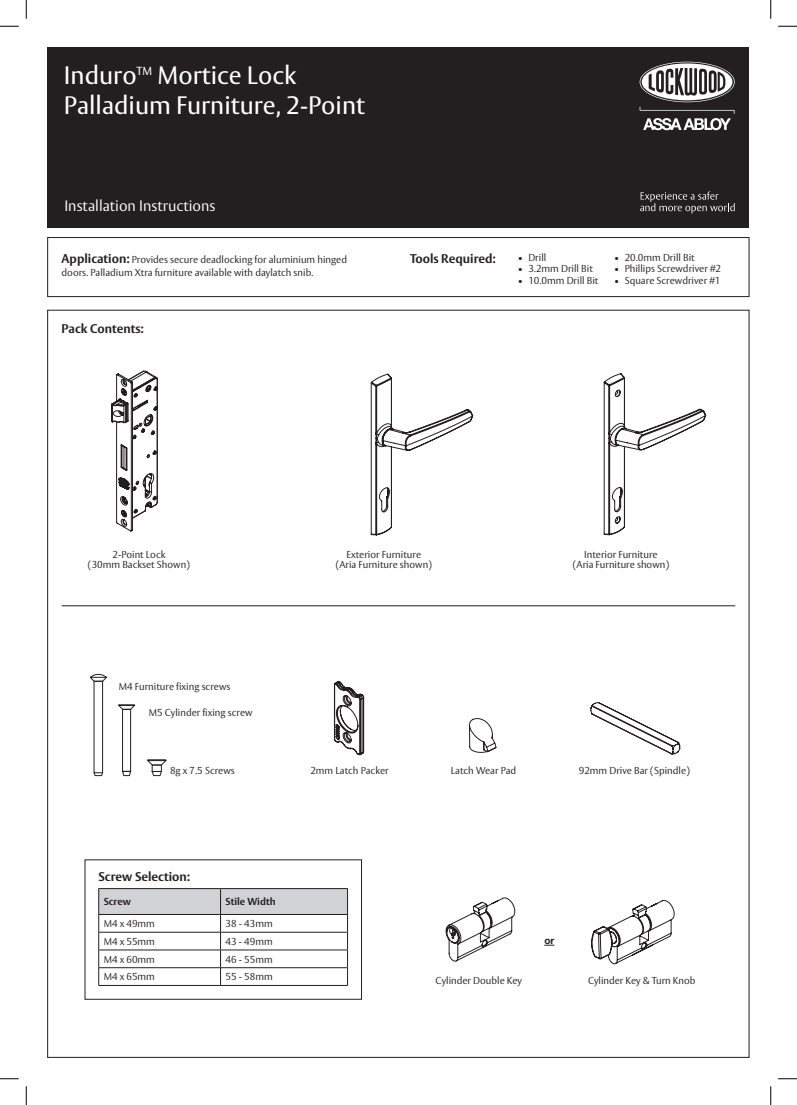
<style>
.page{position:relative;width:797px;height:1105px;background:#fff}
.page>*{position:absolute;margin:0;border:0;box-sizing:border-box;transform-origin:0 0}
.t1{font:25px/30.2px "ASSA Vesta";color:#fff}
.t2{font:300 15px "ASSA Vesta";color:#fff}
.t3{font:700 12.5px "ASSA Vesta";color:#231f20}
.t4{font:300 10px/10.6px "ASSA Vesta";color:#231f20;text-align:center}
.t5{font:700 10px "ASSA Vesta";color:#231f20}
.t6{font:700 10px "Helvetica Neue LT";color:#231f20}
.s1{font-weight:700;font-size:12.5px}
</style>
<div class="page">
<div style="left:48px;top:237px;width:701px;height:60px;border:1px solid #231f20"></div>
<div style="left:152px;top:765px;width:9px;height:6px;border:1px solid #231f20"></div>
<svg style="left:152px;top:771px;width:10px;height:5px"></svg>
<svg style="left:147px;top:759px;width:19px;height:6px"></svg>
<div style="left:122px;top:709px;width:9px;height:62px;border:1px solid #231f20"></div>
<svg style="left:122px;top:771px;width:9px;height:5px"></svg>
<svg style="left:118px;top:704px;width:17px;height:5px"></svg>
<svg style="left:98px;top:888px;width:250px;height:97px"></svg>
<hr style="left:98px;top:985px;width:122px;height:1px;background:#231f20">
<hr style="left:220px;top:985px;width:128px;height:1px;background:#231f20">
<svg style="left:371px;top:373px;width:103px;height:162px"></svg>
<svg style="left:603px;top:373px;width:104px;height:162px"></svg>
<svg style="left:590px;top:702px;width:91px;height:53px"></svg>
<svg style="left:445px;top:897px;width:71px;height:65px"></svg>
<svg style="left:591px;top:900px;width:84px;height:65px"></svg>
<div style="left:94px;top:681px;width:9px;height:92px;border:1px solid #231f20"></div>
<svg style="left:90px;top:674px;width:17px;height:7px"></svg>
<svg style="left:94px;top:772px;width:9px;height:4px"></svg>
<svg style="left:469px;top:718px;width:27px;height:35px"></svg>
<hr style="left:62px;top:606px;width:673px;height:1px;background:#231f20">
<div style="left:48px;top:48px;width:701px;height:180px;background:#231f20"></div>
<svg style="left:640px;top:192px;width:94px;height:21px"></svg>
<svg style="left:334px;top:681px;width:30px;height:74px"></svg>
<svg style="left:639px;top:62px;width:95px;height:68px"></svg>
<svg style="left:111px;top:371px;width:46px;height:160px"></svg>
<svg style="left:0;top:25px;width:19px;height:2px"></svg>
<svg style="left:778px;top:25px;width:19px;height:2px"></svg>
<svg style="left:0;top:1078px;width:19px;height:1px"></svg>
<svg style="left:778px;top:1078px;width:19px;height:1px"></svg>
<svg style="left:25px;top:0;width:2px;height:19px"></svg>
<svg style="left:25px;top:1086px;width:2px;height:19px"></svg>
<svg style="left:770px;top:0;width:1px;height:19px"></svg>
<svg style="left:770px;top:1086px;width:1px;height:19px"></svg>
<h1 class="t1" style="left:64px;top:61px;width:302px">Induro<sup>TM</sup> Mortice Lock<br>Palladium Furniture, 2-Point</h1>
<h2 class="t2" style="left:64px;top:197px;width:153px">Installation Instructions</h2>
<p class="t4" style="left:62px;top:255px;width:287px"><span class="s1">Application:</span> Provides secure deadlocking for aluminium hinged</p>
<p class="t3" style="left:410px;top:251px;width:87px">Tools Required:</p>
<p class="t4" style="left:62px;top:268px;width:253px">doors. Palladium Xtra furniture available with daylatch snib.</p>
<p class="t3" style="left:62px;top:320px;width:84px">Pack Contents:</p>
<p class="t4" style="left:517px;top:253px;width:30px">• Drill</p>
<p class="t4" style="left:517px;top:264px;width:77px">• 3.2mm Drill Bit</p>
<p class="t4" style="left:517px;top:275px;width:82px">• 10.0mm Drill Bit</p>
<p class="t4" style="left:614px;top:253px;width:82px">• 20.0mm Drill Bit</p>
<p class="t4" style="left:614px;top:264px;width:109px">• Phillips Screwdriver #2</p>
<p class="t4" style="left:614px;top:275px;width:108px">• Square Screwdriver #1</p>
<p class="t4" style="left:88px;top:549px;width:104px">2-Point Lock<br>(30mm Backset Shown)</p>
<p class="t4" style="left:119px;top:681px;width:113px">M4 Furniture fixing screws</p>
<p class="t4" style="left:149px;top:708px;width:105px">M5 Cylinder fixing screw</p>
<p class="t4" style="left:336px;top:549px;width:98px">Exterior Furniture (Aria Furniture shown)</p>
<p class="t4" style="left:573px;top:549px;width:98px">Interior Furniture (Aria Furniture shown)</p>
<p class="t4" style="left:170px;top:766px;width:66px">8g x 7.5 Screws</p>
<p class="t4" style="left:310px;top:766px;width:80px">2mm Latch Packer</p>
<p class="t4" style="left:451px;top:766px;width:67px">Latch Wear Pad</p>
<p class="t4" style="left:578px;top:766px;width:113px">92mm Drive Bar (Spindle)</p>
<p class="t3" style="left:98px;top:869px;width:93px">Screw Selection:</p>
<p class="t5" style="left:104px;top:896px;width:29px">Screw</p>
<p class="t5" style="left:225px;top:896px;width:52px">Stile Width</p>
<p class="t4" style="left:104px;top:919px;width:53px">M4 x 49mm</p>
<p class="t4" style="left:225px;top:919px;width:49px">38 - 43mm</p>
<p class="t4" style="left:104px;top:936px;width:53px">M4 x 55mm</p>
<p class="t4" style="left:225px;top:936px;width:49px">43 - 49mm</p>
<p class="t4" style="left:104px;top:954px;width:53px">M4 x 60mm</p>
<p class="t4" style="left:225px;top:954px;width:49px">46 - 55mm</p>
<p class="t4" style="left:104px;top:972px;width:53px">M4 x 65mm</p>
<p class="t4" style="left:225px;top:972px;width:49px">55 - 58mm</p>
<p class="t6" style="left:544px;top:934px;width:11px">or</p>
<p class="t4" style="left:435px;top:975px;width:88px">Cylinder Double Key</p>
<p class="t4" style="left:588px;top:975px;width:109px">Cylinder Key &amp; Turn Knob</p>
</div>
